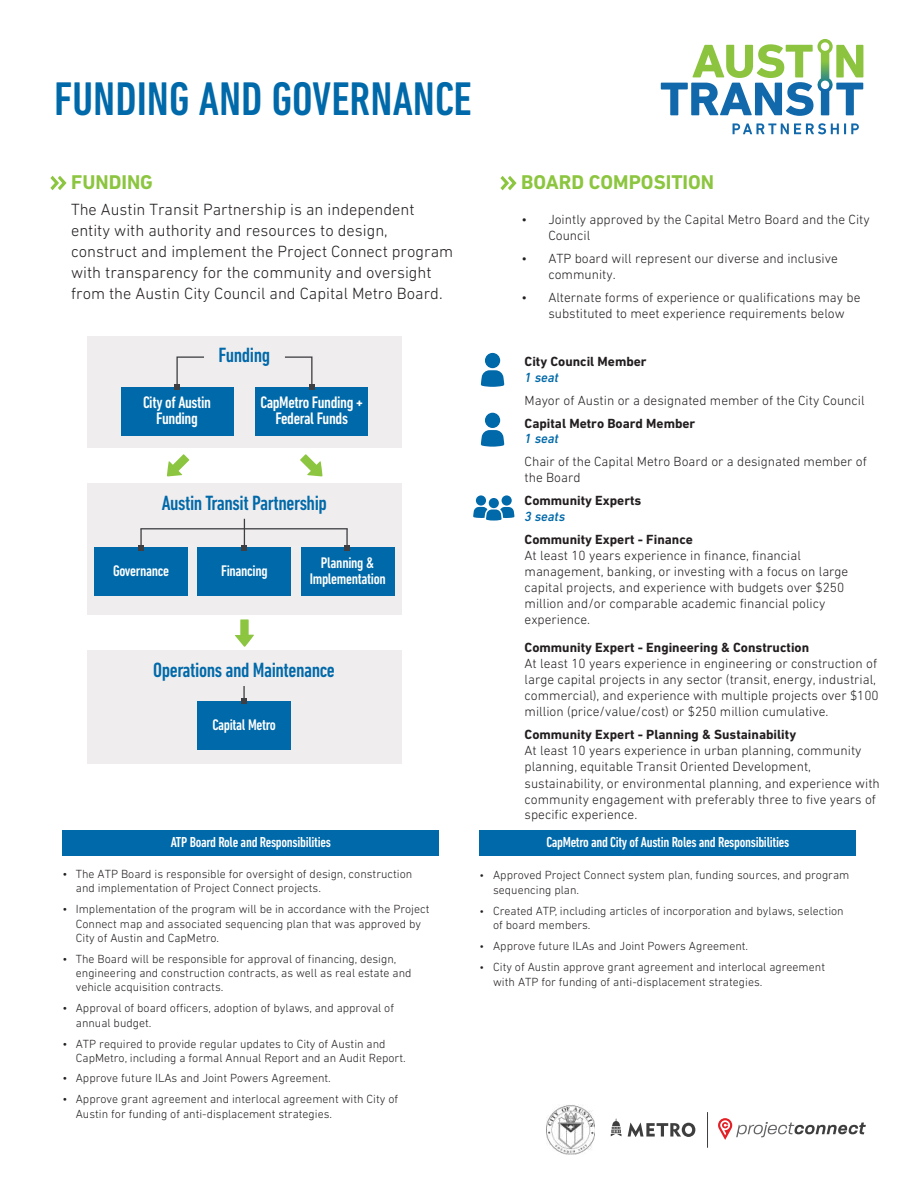
<style>
.page{position:relative;width:918px;height:1188px;background:#fff}
.page>*{position:absolute;margin:0;border:0;box-sizing:border-box;transform-origin:0 0}
.t1{font:500 condensed 48px "DIN Next LT Pro";color:#0069a9}
.t2{font:500 condensed 21px "DIN Next LT Pro";letter-spacing:-.02em;color:#0069a9}
.t3{font:700 20.25px "DIN Next LT Pro";color:#8cc53f}
.t4{font:500 condensed 16.95px/15.6px "DIN Next LT Pro";letter-spacing:-.02em;color:#fff;text-align:center}
.t5{font:300 16.5px/21px "DIN Next LT Pro";color:#231f20}
.t6{font:500 condensed 15.6px/15.6px "DIN Next LT Pro";letter-spacing:-.02em;color:#fff;text-align:center}
.t7{font:500 condensed 14.7px "DIN Next LT Pro";letter-spacing:-.02em;color:#fff}
.t8{font:300 13.5px/16px "DIN Next LT Pro";color:#231f20}
.t9{font:700 13.5px "DIN Next LT Pro";color:#231f20}
.t10{font:italic 500 13.5px "DIN Next LT Pro";color:#0069a9}
.t11{font:300 12px/14.2px "DIN Next LT Pro";color:#231f20}
.s1{font-size:11.25px}
</style>
<div class="page">
<div style="left:87px;top:336px;width:315px;height:112px;background:#f0edee"></div>
<div style="left:87px;top:484px;width:315px;height:131px;background:#f0edee"></div>
<div style="left:197px;top:548px;width:94px;height:48px;background:#0069a9"></div>
<div style="left:301px;top:548px;width:94px;height:48px;background:#0069a9"></div>
<svg style="left:242px;top:519px;width:5px;height:31px"></svg>
<svg style="left:344px;top:529px;width:6px;height:21px"></svg>
<div style="left:94px;top:548px;width:94px;height:48px;background:#0069a9"></div>
<svg style="left:138px;top:529px;width:6px;height:21px"></svg>
<hr style="left:140px;top:528px;width:208px;height:1px;background:#3e3f43">
<svg style="left:300px;top:454px;width:22px;height:23px"></svg>
<svg style="left:167px;top:454px;width:23px;height:23px"></svg>
<div style="left:87px;top:651px;width:314px;height:113px;background:#f0edee"></div>
<div style="left:197px;top:701px;width:94px;height:49px;background:#0069a9"></div>
<svg style="left:241px;top:686px;width:6px;height:18px"></svg>
<svg style="left:235px;top:619px;width:19px;height:28px"></svg>
<div style="left:62px;top:830px;width:377px;height:25px;background:#0069a9"></div>
<div style="left:479px;top:830px;width:377px;height:25px;background:#0069a9"></div>
<svg style="left:718px;top:1118px;width:148px;height:22px"></svg>
<svg style="left:611px;top:1118px;width:10px;height:18px"></svg>
<svg style="left:628px;top:1123px;width:67px;height:14px"></svg>
<hr style="left:707px;top:1112px;width:1px;height:36px;background:#3e3e3f">
<svg style="left:50px;top:176px;width:17px;height:14px"></svg>
<div style="left:121px;top:387px;width:112px;height:48px;background:#0069a9"></div>
<div style="left:255px;top:387px;width:113px;height:48px;background:#0069a9"></div>
<svg style="left:500px;top:176px;width:17px;height:14px"></svg>
<svg style="left:481px;top:370px;width:23px;height:17px"></svg>
<div style="left:485px;top:353px;width:15px;height:15px;background:#0069a9;border-radius:50%"></div>
<img style="left:546px;top:1105px;width:48px;height:50px">
<svg style="left:175px;top:356px;width:29px;height:33px"></svg>
<svg style="left:285px;top:356px;width:29px;height:33px"></svg>
<svg style="left:473px;top:507px;width:42px;height:14px"></svg>
<div style="left:502px;top:495px;width:10px;height:11px;background:#0069a9;border-radius:50%"></div>
<div style="left:476px;top:495px;width:10px;height:11px;background:#0069a9;border-radius:50%"></div>
<div style="left:489px;top:498px;width:10px;height:10px;background:#0069a9;border-radius:50%"></div>
<svg style="left:481px;top:430px;width:23px;height:17px"></svg>
<div style="left:485px;top:413px;width:15px;height:15px;background:#0069a9;border-radius:50%"></div>
<svg style="left:733px;top:123px;width:126px;height:11px"></svg>
<svg style="left:661px;top:39px;width:202px;height:77px"></svg>
<h1 class="t1" style="left:54px;top:72px;width:419px">FUNDING AND GOVERNANCE</h1>
<h3 class="t3" style="left:71px;top:170px;width:83px">FUNDING</h3>
<p class="t5" style="left:71px;top:198px;width:384px">The Austin Transit Partnership is an independent entity with authority and resources to design, construct and implement the Project Connect program with transparency for the community and oversight from the Austin City Council and Capital Metro Board.</p>
<h2 class="t2" style="left:219px;top:344px;width:53px">Funding</h2>
<h3 class="t4" style="left:143px;top:395px;width:70px">City of Austin<br>Funding</h3>
<h3 class="t4" style="left:260px;top:395px;width:104px">CapMetro Funding +<br>Federal Funds</h3>
<h2 class="t2" style="left:162px;top:491px;width:167px">Austin Transit Partnership</h2>
<h3 class="t6" style="left:113px;top:563px;width:58px">Governance</h3>
<h3 class="t6" style="left:221px;top:563px;width:48px">Financing</h3>
<h3 class="t6" style="left:310px;top:555px;width:78px">Planning &amp;<br>Implementation</h3>
<h2 class="t2" style="left:153px;top:658px;width:183px">Operations and Maintenance</h2>
<h3 class="t6" style="left:212px;top:717px;width:65px">Capital Metro</h3>
<h3 class="t3" style="left:521px;top:170px;width:195px">BOARD COMPOSITION</h3>
<p class="t8" style="left:548px;top:212px;width:323px;text-indent:-27px">• Jointly approved by the Capital Metro Board and the City<br>Council</p>
<p class="t8" style="left:548px;top:250px;width:291px;text-indent:-27px">• ATP board will represent our diverse and inclusive community.</p>
<p class="t8" style="left:548px;top:289px;width:314px;text-indent:-27px">• Alternate forms of experience or qualifications may be substituted to meet experience requirements below</p>
<p class="t9" style="left:525px;top:354px;width:124px">City Council Member</p>
<p class="t10" style="left:525px;top:369px;width:36px">1 seat</p>
<p class="t8" style="left:525px;top:392px;width:342px">Mayor of Austin or a designated member of the City Council</p>
<p class="t9" style="left:525px;top:415px;width:172px">Capital Metro Board Member</p>
<p class="t10" style="left:525px;top:431px;width:36px">1 seat</p>
<p class="t8" style="left:525px;top:453px;width:344px">Chair of the Capital Metro Board or a designated member of the Board</p>
<p class="t9" style="left:525px;top:493px;width:118px">Community Experts</p>
<p class="t10" style="left:525px;top:508px;width:42px">3 seats</p>
<p class="t9" style="left:525px;top:531px;width:170px">Community Expert - Finance</p>
<p class="t8" style="left:525px;top:547px;width:325px">At least 10 years experience in finance, financial management, banking, or investing with a focus on large capital projects, and experience with budgets over $250 million and/or comparable academic financial policy experience.</p>
<p class="t9" style="left:525px;top:639px;width:286px">Community Expert - Engineering &amp; Construction</p>
<p class="t8" style="left:525px;top:655px;width:356px">At least 10 years experience in engineering or construction of large capital projects in any sector (transit, energy, industrial, commercial), and experience with multiple projects over $100 million (price/value/cost) or $250 million cumulative.</p>
<p class="t9" style="left:525px;top:727px;width:273px">Community Expert - Planning &amp; Sustainability</p>
<p class="t8" style="left:525px;top:743px;width:357px">At least 10 years experience in urban planning, community planning, equitable Transit Oriented Development, sustainability, or environmental planning, and experience with community engagement with preferably three to five years of specific experience.</p>
<p class="t7" style="left:171px;top:834px;width:162px">ATP Board Role and Responsibilities</p>
<p class="t7" style="left:546px;top:834px;width:244px">CapMetro and City of Austin Roles and Responsibilities</p>
<p class="t11" style="left:76px;top:867px;width:338px;text-indent:-14px">• The ATP Board is responsible for oversight of design, construction and implementation of Project Connect projects.</p>
<p class="t11" style="left:76px;top:902px;width:355px;text-indent:-14px">• Implementation of the program will be in accordance with the Project<br>Connect map and associated sequencing plan that was approved by<br>City of Austin and CapMetro.</p>
<p class="t11" style="left:76px;top:952px;width:337px;text-indent:-14px">• The Board will be responsible for approval of financing, design, engineering and construction contracts, as well as real estate and vehicle acquisition contracts.</p>
<p class="t11" style="left:76px;top:1001px;width:320px;text-indent:-14px">• Approval of board officers, adoption of bylaws, and approval of annual budget.</p>
<p class="t11" style="left:76px;top:1036px;width:331px;text-indent:-14px">• ATP required to provide regular updates to City of Austin and<br>CapMetro, including a formal Annual Report and an Audit Report.</p>
<p class="t11" style="left:62px;top:1071px;width:270px">• Approve future ILAs and Joint Powers Agreement.</p>
<p class="t11" style="left:76px;top:1092px;width:324px;text-indent:-14px">• Approve grant agreement and interlocal agreement with City of<br>Austin for funding of anti-displacement strategies.</p>
<p class="t11" style="left:493px;top:868px;width:358px;text-indent:-14px"><span class="s1">•</span> Approved Project Connect system plan, funding sources, and program sequencing plan.</p>
<p class="t11" style="left:493px;top:903px;width:352px;text-indent:-14px"><span class="s1">•</span> Created ATP, including articles of incorporation and bylaws, selection of board members.</p>
<p class="t11" style="left:480px;top:939px;width:270px"><span class="s1">•</span> Approve future ILAs and Joint Powers Agreement.</p>
<p class="t11" style="left:493px;top:959px;width:333px;line-height:14.9px;text-indent:-14px"><span class="s1">•</span> City of Austin approve grant agreement and interlocal agreement with ATP for funding of anti-displacement strategies.</p>
</div>
